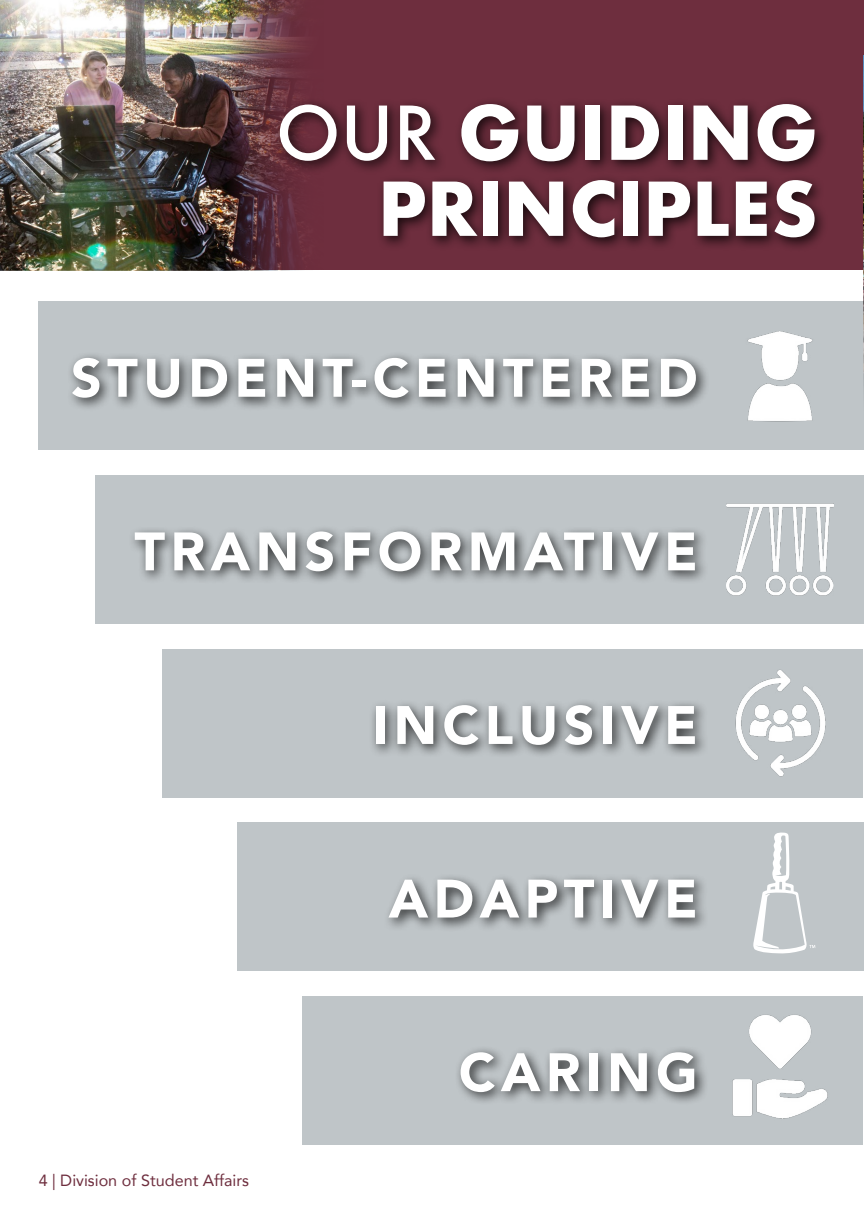
<style>
.page{position:relative;width:864px;height:1224px;background:#fff}
.page>*{position:absolute;margin:0;border:0;box-sizing:border-box;transform-origin:0 0}
.t1{font:700 72px/76px "Futura";color:#fff;text-align:right}
.t2{font:900 53.6px "Avenir";letter-spacing:.1em;color:#fff}
.t3{font:16.2px "Avenir";color:#6e2e3e}
.s1{font-weight:500}
</style>
<div class="page">
<div style="left:38px;top:302px;width:825px;height:148px;background:#bfc5c8"></div>
<div style="left:0;top:0;width:863px;height:270px;background:#6e2e3e"></div>
<div style="left:95px;top:475px;width:768px;height:149px;background:#bfc5c8"></div>
<div style="left:163px;top:649px;width:700px;height:148px;background:#bfc5c8"></div>
<div style="left:237px;top:822px;width:626px;height:149px;background:#bfc5c8"></div>
<div style="left:302px;top:996px;width:561px;height:149px;background:#bfc5c8"></div>
<img style="left:863px;top:55px;width:1px;height:374px">
<div style="left:67px;top:351px;width:643px;height:61px;background:#000;opacity:.75"></div>
<div style="left:454px;top:1045px;width:255px;height:61px;background:#000;opacity:.75"></div>
<div style="left:128px;top:524px;width:581px;height:61px;background:#000;opacity:.75"></div>
<div style="left:369px;top:698px;width:340px;height:61px;background:#000;opacity:.75"></div>
<div style="left:383px;top:873px;width:326px;height:59px;background:#000;opacity:.75"></div>
<img style="left:0;top:0;width:300px;height:270px">
<div style="left:274px;top:97px;width:555px;height:155px;background:#000;opacity:.75"></div>
<img style="left:732px;top:1014px;width:96px;height:105px">
<img style="left:735px;top:670px;width:91px;height:107px">
<img style="left:747px;top:331px;width:66px;height:91px">
<img style="left:727px;top:503px;width:107px;height:93px">
<svg style="left:753px;top:833px;width:62px;height:120px"></svg>
<hr style="left:863px;top:0;width:1px;height:55px;background:#6e2e3e">
<h1 class="t1" style="left:276px;top:95px;width:543px"><span class="s1">OUR</span> GUIDING<br>PRINCIPLES</h1>
<p class="t2" style="left:71px;top:332px;width:628px">STUDENT-CENTERED</p>
<p class="t2" style="left:134px;top:506px;width:565px">TRANSFORMATIVE</p>
<p class="t2" style="left:372px;top:679px;width:327px">INCLUSIVE</p>
<p class="t2" style="left:389px;top:853px;width:311px">ADAPTIVE</p>
<p class="t3" style="left:39px;top:1167px;width:212px">4 | Division of Student Affairs</p>
<p class="t2" style="left:459px;top:1027px;width:240px">CARING</p>
</div>
